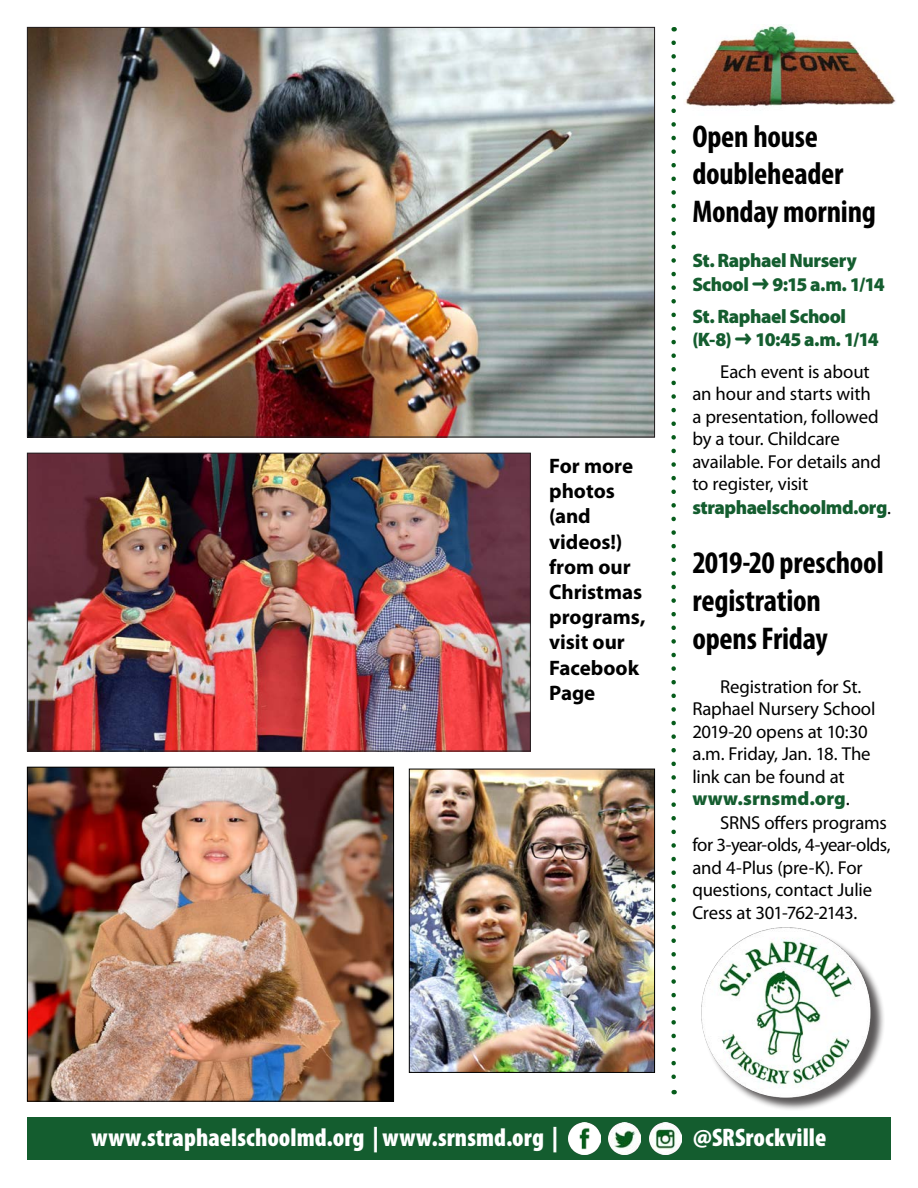
<style>
.page{position:relative;width:918px;height:1188px;background:#fff}
.page>*{position:absolute;margin:0;border:0;box-sizing:border-box;transform-origin:0 0}
.t1{font:700 condensed 31.5px/37.8px "Myriad Pro";letter-spacing:-.005em;color:#000}
.t2{font:900 condensed 25.5px "Myriad Pro";letter-spacing:.005em;color:#fff}
.t3{font:700 21px/25.2px "Myriad Pro";color:#000}
.t4{font:900 19.5px/23.4px "Myriad Pro";letter-spacing:-.025em;color:#145d2f}
.t5{font:900 19.5px "Myriad Pro";color:#145d2f}
.t6{font:18.75px/22.5px "Myriad Pro";letter-spacing:-.01em;color:#000}
.s1{font-family:"Arial Unicode MS";font-weight:400}
.s2{font-weight:400;font-size:18.75px;color:#000}
.s3{font-weight:400;color:#000}
.s4{font-stretch:normal}
</style>
<div class="page">
<div style="left:27px;top:1117px;width:864px;height:43px;background:#145d2f"></div>
<img style="left:568px;top:1122px;width:32px;height:32px">
<img style="left:609px;top:1122px;width:32px;height:32px">
<img style="left:650px;top:1122px;width:32px;height:32px">
<div style="left:703px;top:929px;width:182px;height:182px;background:#231f20;opacity:.75"></div>
<img style="left:701px;top:927px;width:171px;height:171px">
<img style="left:685px;top:24px;width:211px;height:83px">
<svg style="left:671px;top:43px;width:5px;height:1051px"></svg>
<img style="left:411px;top:771px;width:242px;height:300px">
<div style="left:409px;top:769px;width:246px;height:304px;border:1px solid #000"></div>
<img style="left:29px;top:769px;width:363px;height:331px">
<div style="left:27px;top:767px;width:367px;height:335px;border:1px solid #000"></div>
<img style="left:29px;top:29px;width:624px;height:406px">
<img style="left:29px;top:455px;width:500px;height:294px">
<div style="left:27px;top:453px;width:504px;height:298px;border:1px solid #231f20"></div>
<p class="t3" style="left:549px;top:454px;width:98px">For more photos (and videos!) from our<br>Christmas programs, visit our<br>Facebook<br>Page</p>
<p class="t1" style="left:692px;top:118px;width:153px">Open house doubleheader</p>
<p class="t1" style="left:692px;top:193px;width:185px">Monday morning</p>
<p class="t4" style="left:692px;top:249px;width:194px">St. Raphael Nursery<br>School <span class="s1">➜</span> 9:15 a.m. 1/14</p>
<p class="t4" style="left:692px;top:305px;width:155px">St. Raphael School</p>
<p class="t4" style="left:692px;top:328px;width:188px">(K-8) <span class="s1">➜</span> 10:45 a.m. 1/14</p>
<p class="t6" style="left:692px;top:361px;width:190px;text-indent:28px">Each event is about an hour and starts with a presentation, followed by a tour. Childcare available. For details and to register, visit</p>
<p class="t4" style="left:692px;top:496px;width:200px">straphaelschoolmd.org<span class="s2">.</span></p>
<p class="t1" style="left:692px;top:544px;width:193px">2019-20 preschool registration</p>
<p class="t1" style="left:692px;top:620px;width:137px">opens Friday</p>
<p class="t6" style="left:692px;top:676px;width:185px;text-indent:28px">Registration for St.<br>Raphael Nursery School<br>2019-20 opens at 10:30 a.m. Friday, Jan. 18. The link can be found at</p>
<p class="t5" style="left:692px;top:787px;width:159px">www.srnsmd.org<span class="s3">.</span></p>
<p class="t6" style="left:692px;top:812px;width:200px;text-align:right">SRNS offers programs<br>for 3-year-olds, 4-year-olds,</p>
<p class="t6" style="left:692px;top:857px;width:181px">and 4-Plus (pre-K). For questions, contact Julie<br>Cress at 301-762-2143.</p>
<p class="t2" style="left:92px;top:1124px;width:468px">www.straphaelschoolmd.org | www.srnsmd.org |</p>
<p class="t2" style="left:692px;top:1124px;width:135px"><span class="s4">@</span>SRSrockville</p>
</div>
